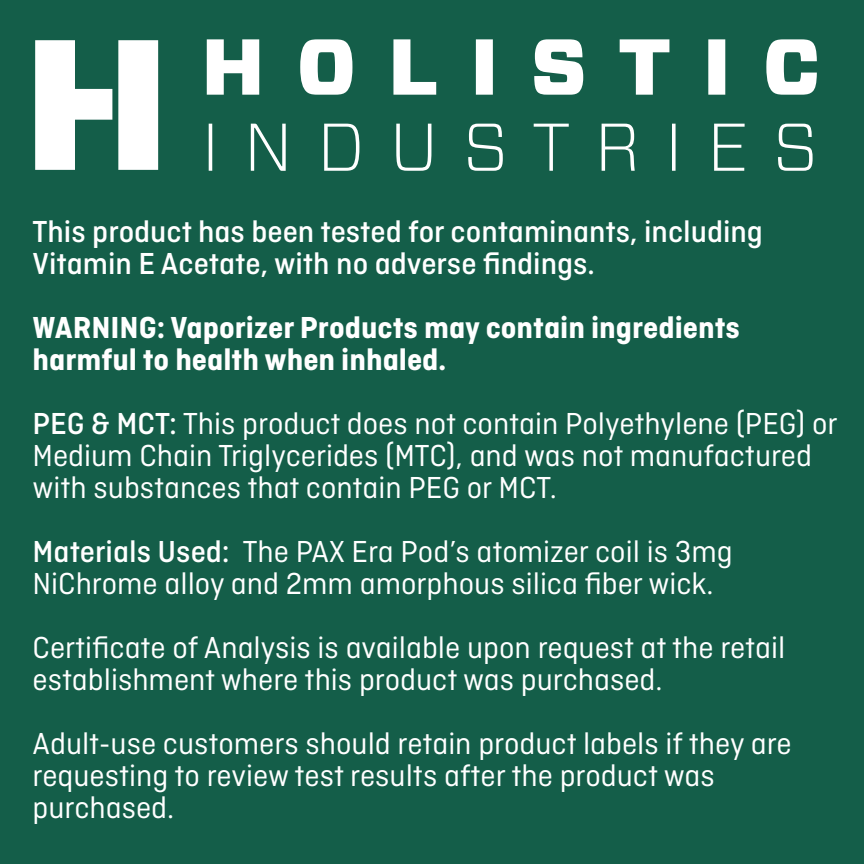
<style>
.page{position:relative;width:864px;height:864px;background:#145e49}
.page>*{position:absolute;margin:0;border:0;box-sizing:border-box;transform-origin:0 0}
.t1{font:32px/32px "Ciutadella";color:#fff}
.t2{font:500 32px/32px "Ciutadella";color:#fff}
.t3{font:700 32px/32px "Ciutadella";color:#fff}
.s1{font-weight:500}
</style>
<div class="page">
<svg style="left:209px;top:124px;width:604px;height:47px"></svg>
<svg style="left:207px;top:39px;width:610px;height:56px"></svg>
<svg style="left:35px;top:40px;width:123px;height:130px"></svg>
<p class="t2" style="left:33px;top:216px;width:732px">This product has been tested for contaminants, including<br>Vitamin E Acetate, with no adverse findings.</p>
<p class="t3" style="left:33px;top:312px;width:709px">WARNING: Vaporizer Products may contain ingredients harmful to health when inhaled.</p>
<p class="t1" style="left:33px;top:408px;width:807px"><span class="s1">PEG &amp; MCT:</span> This product does not contain Polyethylene (PEG) or<br>Medium Chain Triglycerides (MTC), and was not manufactured with substances that contain PEG or MCT.</p>
<p class="t1" style="left:33px;top:536px;width:702px"><span class="s1">Materials Used:</span> The PAX Era Pod’s atomizer coil is 3mg<br>NiChrome alloy and 2mm amorphous silica fiber wick.</p>
<p class="t1" style="left:33px;top:632px;width:754px">Certificate of Analysis is available upon request at the retail establishment where this product was purchased.</p>
<p class="t1" style="left:33px;top:728px;width:761px">Adult-use customers should retain product labels if they are requesting to review test results after the product was purchased.</p>
</div>
